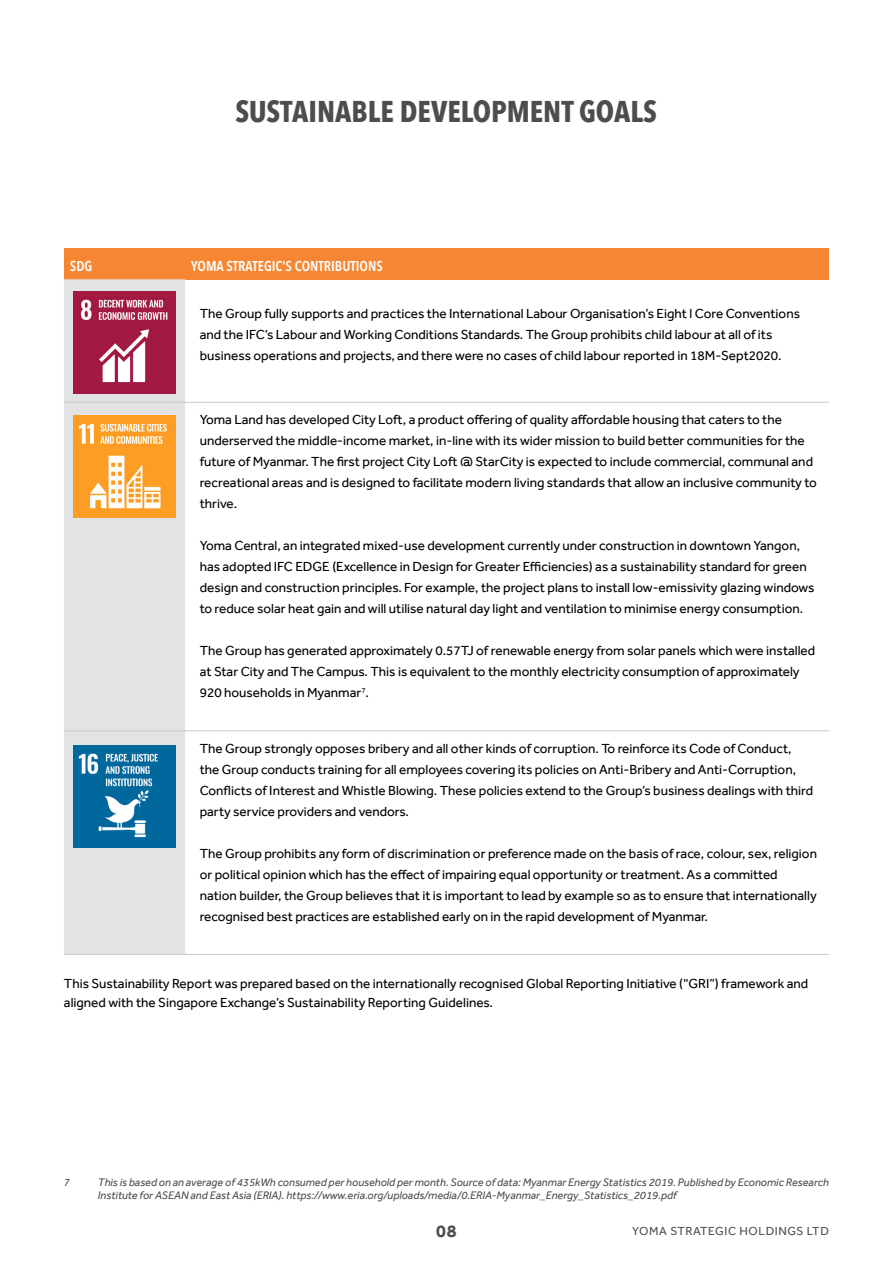
<style>
.page{position:relative;width:893px;height:1263px;background:#fff}
.page>*{position:absolute;margin:0;border:0;box-sizing:border-box;transform-origin:0 0}
.t1{font:700 30px "Avenir Next Condensed";color:#4d4d4f}
.t2{font:700 18px "Effra";color:#4d4d4f}
.t3{font:600 14.25px "Avenir Next Condensed";color:#fff}
.t4{font:13.5px/21px "Effra";color:#000}
.t5{font:12px "Effra";letter-spacing:.05em;color:#4d4d4f}
.t6{font:italic 11.25px/13.5px "Effra";color:#4d4d4f}
</style>
<div class="page">
<div style="left:64px;top:248px;width:121px;height:31px;background:#f68631"></div>
<div style="left:185px;top:248px;width:644px;height:31px;background:#f68631"></div>
<div style="left:64px;top:279px;width:121px;height:675px;background:#e2e3e4"></div>
<hr style="left:64px;top:402px;width:121px;height:1px;background:#c7c8ca">
<hr style="left:185px;top:402px;width:644px;height:1px;background:#c7c8ca">
<hr style="left:64px;top:730px;width:121px;height:1px;background:#c7c8ca">
<hr style="left:185px;top:730px;width:644px;height:1px;background:#c7c8ca">
<hr style="left:64px;top:954px;width:121px;height:1px;background:#c7c8ca">
<hr style="left:185px;top:954px;width:644px;height:1px;background:#c7c8ca">
<img style="left:74px;top:415px;width:102px;height:102px">
<img style="left:74px;top:745px;width:102px;height:102px">
<img style="left:74px;top:291px;width:102px;height:102px">
<h1 class="t1" style="left:235px;top:93px;width:423px">SUSTAINABLE DEVELOPMENT GOALS</h1>
<p class="t3" style="left:70px;top:253px;width:24px">SDG</p>
<p class="t3" style="left:191px;top:253px;width:193px">YOMA STRATEGIC’S CONTRIBUTIONS</p>
<p class="t4" style="left:200px;top:303px;width:602px">The Group fully supports and practices the International Labour Organisation’s Eight l Core Conventions and the IFC’s Labour and Working Conditions Standards. The Group prohibits child labour at all of its business operations and projects, and there were no cases of child labour reported in 18M-Sept2020.</p>
<p class="t4" style="left:200px;top:409px;width:619px">Yoma Land has developed City Loft, a product offering of quality affordable housing that caters to the underserved the middle-income market, in-line with its wider mission to build better communities for the future of Myanmar. The first project City Loft @ StarCity is expected to include commercial, communal and recreational areas and is designed to facilitate modern living standards that allow an inclusive community to thrive.</p>
<p class="t4" style="left:200px;top:535px;width:616px">Yoma Central, an integrated mixed-use development currently under construction in downtown Yangon, has adopted IFC EDGE (Excellence in Design for Greater Efficiencies) as a sustainability standard for green design and construction principles. For example, the project plans to install low-emissivity glazing windows to reduce solar heat gain and will utilise natural day light and ventilation to minimise energy consumption.</p>
<p class="t4" style="left:200px;top:640px;width:617px">The Group has generated approximately 0.57TJ of renewable energy from solar panels which were installed at Star City and The Campus. This is equivalent to the monthly electricity consumption of approximately<br>920 households in Myanmar<sup>7</sup>.</p>
<p class="t4" style="left:200px;top:737px;width:615px">The Group strongly opposes bribery and all other kinds of corruption. To reinforce its Code of Conduct, the Group conducts training for all employees covering its policies on Anti-Bribery and Anti-Corruption, Conflicts of Interest and Whistle Blowing. These policies extend to the Group’s business dealings with third party service providers and vendors.</p>
<p class="t4" style="left:200px;top:842px;width:619px">The Group prohibits any form of discrimination or preference made on the basis of race, colour, sex, religion or political opinion which has the effect of impairing equal opportunity or treatment. As a committed nation builder, the Group believes that it is important to lead by example so as to ensure that internationally recognised best practices are established early on in the rapid development of Myanmar.</p>
<p class="t4" style="left:64px;top:973px;width:746px;line-height:19.5px">This Sustainability Report was prepared based on the internationally recognised Global Reporting Initiative (“GRI”) framework and aligned with the Singapore Exchange’s Sustainability Reporting Guidelines.</p>
<p class="t6" style="left:64px;top:1175px;width:8px">7</p>
<p class="t6" style="left:98px;top:1175px;width:733px">This is based on an average of 435kWh consumed per household per month. Source of data: Myanmar Energy Statistics 2019. Published by Economic Research<br>Institute for ASEAN and East Asia (ERIA). https://www.eria.org/uploads/media/0.ERIA-Myanmar_Energy_Statistics_2019.pdf</p>
<h2 class="t2" style="left:436px;top:1220px;width:22px">08</h2>
<p class="t5" style="left:632px;top:1224px;width:198px">YOMA STRATEGIC HOLDINGS LTD</p>
</div>
